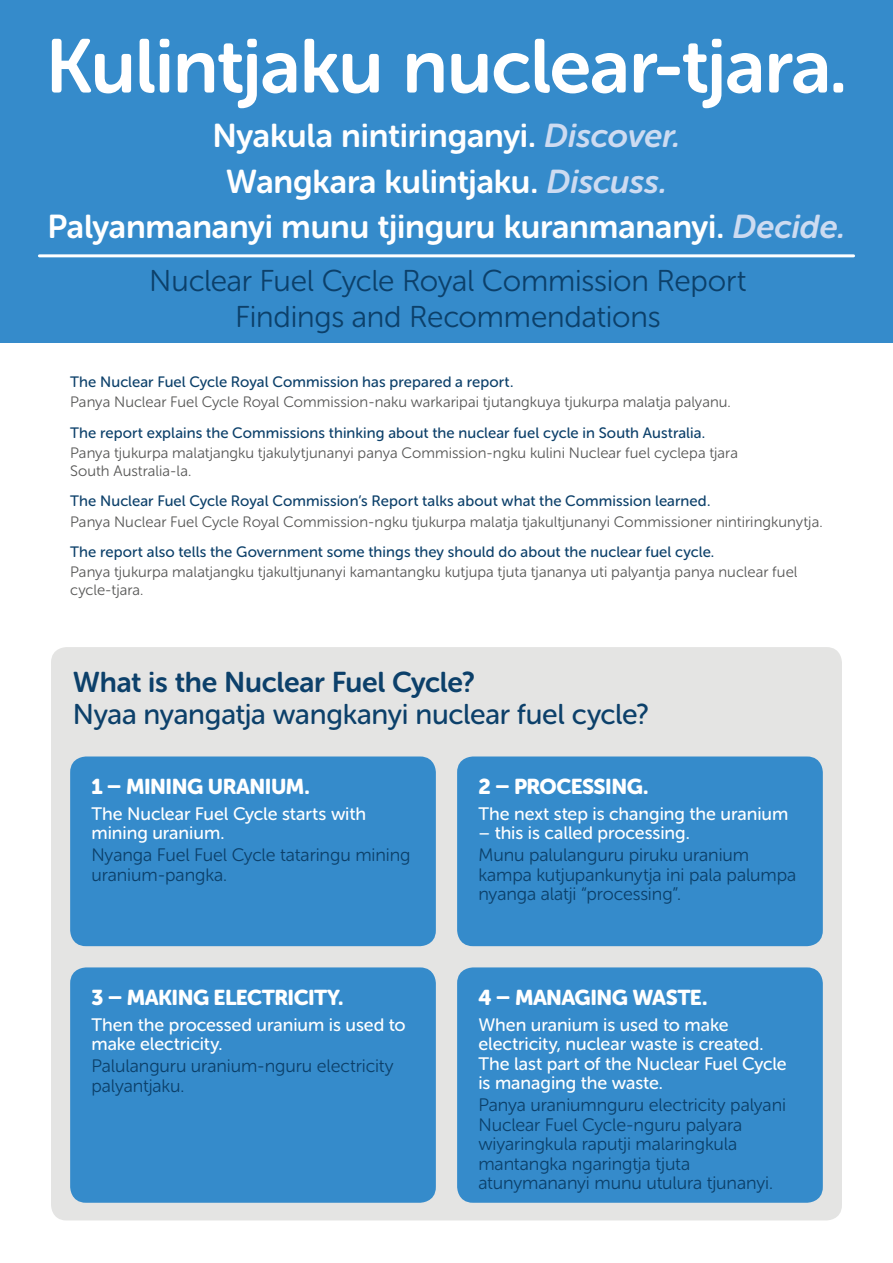
<style>
.page{position:relative;width:893px;height:1263px;background:#fff}
.page>*{position:absolute;margin:0;border:0;box-sizing:border-box;transform-origin:0 0}
.t1{font:75.75px "Museo Sans Rounded 700";letter-spacing:-.015em;color:#fff}
.t2{font:32.85px/45.5px "Museo Sans Rounded 700";letter-spacing:-.005em;color:#fff;text-align:center}
.t3{font:30px/36px "Museo Sans Rounded 300";letter-spacing:-.01em;color:#0c406a;text-align:center}
.t4{font:28.5px "Museo Sans Rounded 500";letter-spacing:-.01em;color:#0c406a}
.t5{font:28.5px "Museo Sans Rounded 700";letter-spacing:-.01em;color:#0c406a}
.t6{font:21.3px "Museo Sans Rounded 900";letter-spacing:-.025em;color:#fff}
.t7{font:18px/19.5px "Museo Sans Rounded 300";letter-spacing:-.005em;color:#0c406a}
.t8{font:18px/19.5px "Museo Sans Rounded 500";color:#fff}
.t9{font:15px/18px "Museo Sans Rounded 300";color:#575756}
.t10{font:15px "Museo Sans Rounded 500";letter-spacing:.005em;color:#0c406a}
.s1{font-style:italic;color:#cddbf1}
</style>
<div class="page">
<div style="left:51px;top:647px;width:791px;height:573px;background:#e4e4e3;border-radius:15px"></div>
<div style="left:70px;top:756px;width:366px;height:190px;background:#358bcb;border-radius:16px"></div>
<div style="left:70px;top:967px;width:366px;height:236px;background:#358bcb;border-radius:16px"></div>
<div style="left:457px;top:756px;width:366px;height:190px;background:#358bcb;border-radius:16px"></div>
<div style="left:457px;top:967px;width:366px;height:236px;background:#358bcb;border-radius:16px"></div>
<div style="left:0;top:0;width:893px;height:343px;background:#358bcb"></div>
<hr style="left:39px;top:254px;width:815px;height:3px;background:#fff">
<h1 class="t1" style="left:46px;top:24px;width:803px">Kulintjaku nuclear-tjara.</h1>
<h2 class="t2" style="left:47px;top:113px;width:799px">Nyakula nintiringanyi. <span class="s1">Discover.<br></span>Wangkara kulintjaku. <span class="s1">Discuss.<br></span>Palyanmananyi munu tjinguru kuranmananyi. <span class="s1">Decide.</span></h2>
<h3 class="t3" style="left:149px;top:263px;width:599px">Nuclear Fuel Cycle Royal Commission Report<br>Findings and Recommendations</h3>
<p class="t10" style="left:70px;top:373px;width:445px">The Nuclear Fuel Cycle Royal Commission has prepared a report.</p>
<p class="t9" style="left:70px;top:393px;width:662px">Panya Nuclear Fuel Cycle Royal Commission-naku warkaripai tjutangkuya tjukurpa malatja palyanu.</p>
<p class="t10" style="left:70px;top:424px;width:637px">The report explains the Commissions thinking about the nuclear fuel cycle in South Australia.</p>
<p class="t9" style="left:70px;top:444px;width:669px">Panya tjukurpa malatjangku tjakulytjunanyi panya Commission-ngku kulini Nuclear fuel cyclepa tjara<br>South Australia-la.</p>
<p class="t10" style="left:70px;top:493px;width:642px">The Nuclear Fuel Cycle Royal Commission’s Report talks about what the Commission learned.</p>
<p class="t9" style="left:70px;top:512px;width:754px">Panya Nuclear Fuel Cycle Royal Commission-ngku tjukurpa malatja tjakultjunanyi Commissioner nintiringkunytja.</p>
<p class="t10" style="left:70px;top:544px;width:646px">The report also tells the Government some things they should do about the nuclear fuel cycle.</p>
<p class="t9" style="left:70px;top:563px;width:729px">Panya tjukurpa malatjangku tjakultjunanyi kamantangku kutjupa tjuta tjananya uti palyantja panya nuclear fuel cycle-tjara.</p>
<h3 class="t5" style="left:73px;top:666px;width:404px">What is the Nuclear Fuel Cycle?</h3>
<h3 class="t4" style="left:73px;top:698px;width:578px">Nyaa nyangatja wangkanyi nuclear fuel cycle?</h3>
<h3 class="t6" style="left:91px;top:774px;width:220px">1 – MINING URANIUM.</h3>
<p class="t8" style="left:91px;top:804px;width:276px">The Nuclear Fuel Cycle starts with mining uranium.</p>
<p class="t7" style="left:91px;top:845px;width:321px">Nyanga Fuel Fuel Cycle tataringu mining uranium-pangka.</p>
<h3 class="t6" style="left:91px;top:985px;width:254px">3 – MAKING ELECTRICITY.</h3>
<p class="t8" style="left:91px;top:1015px;width:316px">Then the processed uranium is used to make electricity.</p>
<p class="t7" style="left:91px;top:1056px;width:304px">Palulanguru uranium-nguru electricity palyantjaku.</p>
<h3 class="t6" style="left:478px;top:774px;width:172px">2 – PROCESSING.</h3>
<p class="t8" style="left:478px;top:804px;width:311px">The next step is changing the uranium</p>
<p class="t8" style="left:478px;top:823px;width:213px">– this is called processing.</p>
<p class="t7" style="left:478px;top:845px;width:319px">Munu palulanguru piruku uranium kampa kutjupankunytja ini pala palumpa nyanga alatji “processing”.</p>
<h3 class="t6" style="left:478px;top:985px;width:231px">4 – MANAGING WASTE.</h3>
<p class="t8" style="left:478px;top:1015px;width:310px">When uranium is used to make electricity, nuclear waste is created.<br>The last part of the Nuclear Fuel Cycle is managing the waste.</p>
<p class="t7" style="left:478px;top:1095px;width:309px">Panya uraniumnguru electricity palyani Nuclear Fuel Cycle-nguru palyara wiyaringkula raputji malaringkula mantangka ngaringtja tjuta atunymananyi munu utulura tjunanyi.</p>
</div>
